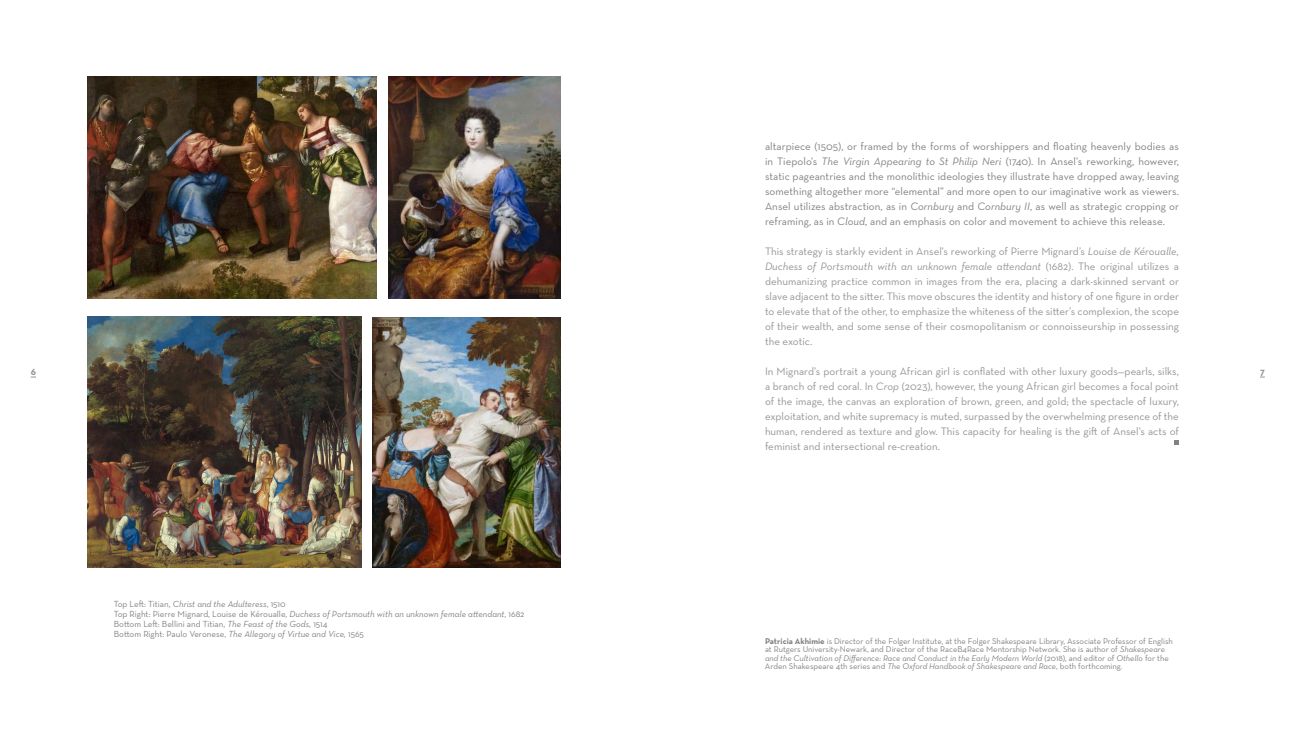
<style>
.page{position:relative;width:1296px;height:756px;background:#fff}
.page>*{position:absolute;margin:0;border:0;box-sizing:border-box;transform-origin:0 0}
.t1{font:11px/15px "Neutraface Text";color:#939598;text-align:justify}
.t2{font:11px/15px "Neutraface Text";letter-spacing:.005em;color:#808285;text-align:justify}
.t3{font:700 10px "Neutraface Text";color:#939598}
.t4{font:italic 9px "Neutraface Text";color:#808285}
.t5{font:9px "Neutraface Text";color:#808285}
.t6{font:8.5px/8.5px "Neutraface Text";color:#808285}
.s1{font-style:italic}
.s2{font-style:normal}
.s3{font-weight:700}
</style>
<div class="page">
<svg style="left:1174px;top:440px;width:5px;height:5px"></svg>
<img style="left:88px;top:77px;width:289px;height:221px">
<img style="left:373px;top:318px;width:188px;height:250px">
<img style="left:388px;top:76px;width:173px;height:223px">
<img style="left:87px;top:317px;width:274px;height:251px">
<p class="t2" style="left:765px;top:139px;width:416px">altarpiece (1505), or framed by the forms of worshippers and floating heavenly bodies as in Tiepolo’s <span class="s1">The Virgin Appearing to St Philip Neri</span> (1740). In Ansel’s reworking, however, static pageantries and the monolithic ideologies they illustrate have dropped away, leaving something altogether more “elemental” and more open to our imaginative work as viewers.<br>Ansel utilizes abstraction, as in <span class="s1">Cornbury</span> and <span class="s1">Cornbury II</span>, as well as strategic cropping or reframing, as in <span class="s1">Cloud</span>, and an emphasis on color and movement to achieve this release.</p>
<p class="t1" style="left:765px;top:244px;width:416px">This strategy is starkly evident in Ansel’s reworking of Pierre Mignard’s <span class="s1">Louise de Kéroualle, Duchess of Portsmouth with an unknown female attendant</span> (1682). The original utilizes a dehumanizing practice common in images from the era, placing a dark-skinned servant or slave adjacent to the sitter. This move obscures the identity and history of one figure in order to elevate that of the other, to emphasize the whiteness of the sitter’s complexion, the scope of their wealth, and some sense of their cosmopolitanism or connoisseurship in possessing the exotic.</p>
<p class="t1" style="left:765px;top:364px;width:416px">In Mignard’s portrait a young African girl is conflated with other luxury goods—pearls, silks, a branch of red coral. In <span class="s1">Crop</span> (2023), however, the young African girl becomes a focal point of the image, the canvas an exploration of brown, green, and gold; the spectacle of luxury, exploitation, and white supremacy is muted, surpassed by the overwhelming presence of the human, rendered as texture and glow. This capacity for healing is the gift of Ansel’s acts of feminist and intersectional re-creation.</p>
<p class="t3" style="left:31px;top:365px;width:7px">6</p>
<p class="t3" style="left:1260px;top:365px;width:6px">7</p>
<p class="t4" style="left:114px;top:599px;width:173px"><span class="s2">Top Left: Titian,</span> Christ and the Adulteress<span class="s2">, 1510</span></p>
<p class="t4" style="left:114px;top:609px;width:412px"><span class="s2">Top Right: Pierre Mignard, Louise de Kéroualle,</span> Duchess of Portsmouth with an unknown female attendant, <span class="s2">1682</span></p>
<p class="t5" style="left:114px;top:619px;width:215px">Bottom Left: Bellini and Titian, <span class="s1">The Feast of the Gods,</span> 1514</p>
<p class="t5" style="left:114px;top:629px;width:252px">Bottom Right: Paulo Veronese, <span class="s1">The Allegory of Virtue and Vice,</span> 1565</p>
<p class="t6" style="left:765px;top:637px;width:409px"><span class="s3">Patricia Akhimie</span> is Director of the Folger Institute, at the Folger Shakespeare Library, Associate Professor of English at Rutgers University-Newark, and Director of the RaceB4Race Mentorship Network. She is author of <span class="s1">Shakespeare and the Cultivation of Difference: Race and Conduct in the Early Modern World</span> (2018), and editor of <span class="s1">Othello</span> for the Arden Shakespeare 4th series and <span class="s1">The Oxford Handbook of Shakespeare and Race</span>, both forthcoming.</p>
</div>
